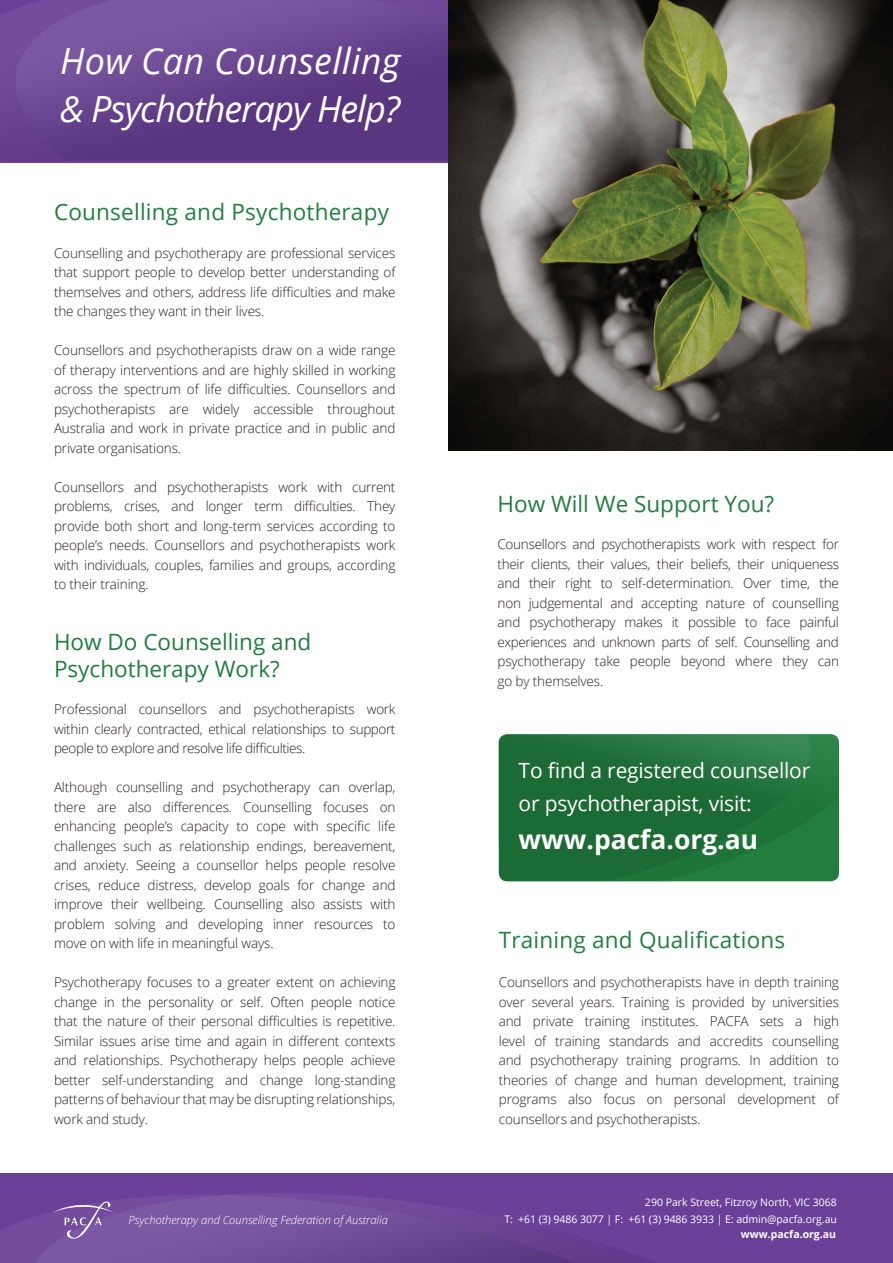
<style>
.page{position:relative;width:893px;height:1263px;background:#fff}
.page>*{position:absolute;margin:0;border:0;box-sizing:border-box;transform-origin:0 0}
.t1{font:italic 36px/48px "Open Sans";letter-spacing:-.03em;color:#fff}
.t2{font:700 26.4px "Open Sans";color:#fff}
.t3{font:22.5px "Open Sans";letter-spacing:.005em;color:#217e3e}
.t4{font:21px/33px "Open Sans";letter-spacing:-.01em;color:#fff}
.t5{font:300 13.5px/19.5px "Open Sans";letter-spacing:-.01em;color:#231f20;text-align:justify}
.t6{font:italic 300 11.25px "Open Sans";color:#fff}
.t7{font:10.5px "Open Sans";letter-spacing:-.005em;color:#fff}
.t8{font:700 10.5px "Open Sans";color:#fff}
</style>
<div class="page">
<img style="left:0;top:0;width:449px;height:160px">
<img style="left:449px;top:0;width:444px;height:451px">
<img style="left:499px;top:734px;width:340px;height:147px">
<div style="left:0;top:1173px;width:893px;height:90px;background:#6b4099"></div>
<img style="left:0;top:1193px;width:656px;height:70px">
<svg style="left:53px;top:1196px;width:61px;height:44px"></svg>
<p class="t1" style="left:60px;top:36px;width:342px">How Can Counselling &amp; Psychotherapy Help?</p>
<p class="t3" style="left:54px;top:197px;width:337px">Counselling and Psychotherapy</p>
<p class="t5" style="left:54px;top:243px;width:343px">Counselling and psychotherapy are professional services that support people to develop better understanding of themselves and others, address life difficulties and make the changes they want in their lives.</p>
<p class="t5" style="left:54px;top:340px;width:343px">Counsellors and psychotherapists draw on a wide range of therapy interventions and are highly skilled in working across the spectrum of life difficulties. Counsellors and psychotherapists are widely accessible throughout Australia and work in private practice and in public and private organisations.</p>
<p class="t5" style="left:54px;top:477px;width:343px">Counsellors and psychotherapists work with current problems, crises, and longer term difficulties. They provide both short and long-term services according to people’s needs. Counsellors and psychotherapists work with individuals, couples, families and groups, according to their training.</p>
<p class="t3" style="left:54px;top:626px;width:259px">How Do Counselling and</p>
<p class="t3" style="left:54px;top:653px;width:227px">Psychotherapy Work?</p>
<p class="t5" style="left:54px;top:699px;width:343px">Professional counsellors and psychotherapists work within clearly contracted, ethical relationships to support people to explore and resolve life difficulties.</p>
<p class="t5" style="left:54px;top:777px;width:343px">Although counselling and psychotherapy can overlap, there are also differences. Counselling focuses on enhancing people’s capacity to cope with specific life challenges such as relationship endings, bereavement, and anxiety. Seeing a counsellor helps people resolve crises, reduce distress, develop goals for change and improve their wellbeing. Counselling also assists with problem solving and developing inner resources to move on with life in meaningful ways.</p>
<p class="t5" style="left:54px;top:972px;width:343px">Psychotherapy focuses to a greater extent on achieving change in the personality or self. Often people notice that the nature of their personal difficulties is repetitive.<br>Similar issues arise time and again in different contexts and relationships. Psychotherapy helps people achieve better self-understanding and change long-standing patterns of behaviour that may be disrupting relationships, work and study.</p>
<p class="t3" style="left:497px;top:488px;width:278px">How Will We Support You?</p>
<p class="t5" style="left:497px;top:534px;width:343px">Counsellors and psychotherapists work with respect for their clients, their values, their beliefs, their uniqueness and their right to self-determination. Over time, the non judgemental and accepting nature of counselling and psychotherapy makes it possible to face painful experiences and unknown parts of self. Counselling and psychotherapy take people beyond where they can go by themselves.</p>
<p class="t4" style="left:519px;top:753px;width:293px">To find a registered counsellor or psychotherapist, visit:</p>
<p class="t2" style="left:519px;top:820px;width:241px">www.pacfa.org.au</p>
<p class="t3" style="left:499px;top:925px;width:288px">Training and Qualifications</p>
<p class="t5" style="left:499px;top:972px;width:342px">Counsellors and psychotherapists have in depth training over several years. Training is provided by universities and private training institutes. PACFA sets a high level of training standards and accredits counselling and psychotherapy training programs. In addition to theories of change and human development, training programs also focus on personal development of counsellors and psychotherapists.</p>
<p class="t7" style="left:645px;top:1195px;width:193px">290 Park Street, Fitzroy North, VIC 3068</p>
<p class="t6" style="left:129px;top:1212px;width:261px">Psychotherapy and Counselling Federation of Australia</p>
<p class="t7" style="left:504px;top:1212px;width:334px">T: +61 (3) 9486 3077 | F: +61 (3) 9486 3933 | E: admin@pacfa.org.au</p>
<p class="t8" style="left:741px;top:1227px;width:97px">www.pacfa.org.au</p>
</div>
